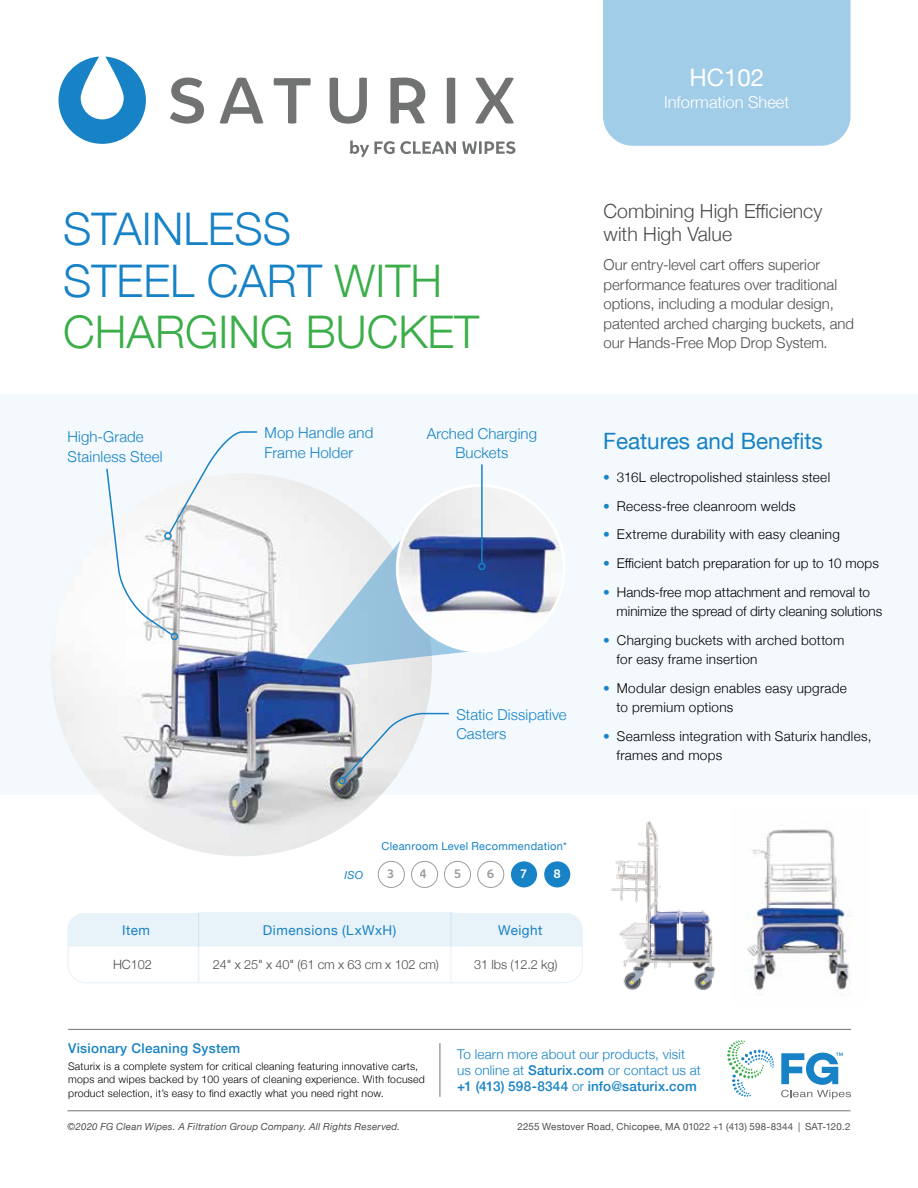
<style>
.page{position:relative;width:918px;height:1188px;background:#fff}
.page>*{position:absolute;margin:0;border:0;box-sizing:border-box;transform-origin:0 0}
.t1{font:300 45px/51.6px "Helvetica Neue";color:#1782c5}
.t2{font:24px "Helvetica Neue";color:#fff}
.t3{font:22.5px "Helvetica Neue";color:#1782c5}
.t4{font:300 19.5px/23.4px "Helvetica Neue";color:#4d4d4f}
.t5{font:300 16.5px "Helvetica Neue";color:#fff}
.t6{font:300 15px/19.5px "Helvetica Neue";letter-spacing:-.005em;color:#4d4d4f}
.t7{font:300 15px/19.5px "Helvetica Neue";letter-spacing:.005em;color:#1782c5}
.t8{font:300 13.5px/19.5px "Helvetica Neue";letter-spacing:.02em;color:#000}
.t9{font:300 13.5px/16.2px "Helvetica Neue";letter-spacing:.01em;color:#1782c5}
.t10{font:300 13.5px/19.5px "Helvetica Neue";color:#000}
.t11{font:13.5px "Helvetica Neue";letter-spacing:.035em;color:#1782c5}
.t12{font:500 13.5px "Helvetica Neue";letter-spacing:.02em;color:#1782c5}
.t13{font:300 12.75px "Helvetica Neue";letter-spacing:-.01em;color:#4d4d4f}
.t14{font:700 12.15px "Igna Sans";color:#707372}
.t15{font:700 12.15px "Igna Sans";color:#fff}
.t16{font:10.95px "Helvetica Neue";letter-spacing:.03em;color:#1782c5}
.t17{font:italic 10.95px "Helvetica Neue";color:#1782c5}
.t18{font:300 10.5px/13.5px "Helvetica Neue";letter-spacing:.02em;color:#000}
.t19{font:italic 9.75px "Helvetica Neue";letter-spacing:.025em;color:#4d4d4f}
.t20{font:9.75px "Helvetica Neue";letter-spacing:.02em;color:#4d4d4f}
.s1{color:#3bae49}
.s2{color:#1782c5}
.s3{font-weight:500}
</style>
<div class="page">
<hr style="left:68px;top:1110px;width:782px;height:1px;background:#707372">
<hr style="left:68px;top:1029px;width:783px;height:1px;background:#707372">
<svg style="left:727px;top:1040px;width:47px;height:57px"></svg>
<svg style="left:781px;top:1053px;width:70px;height:46px"></svg>
<div style="left:603px;top:0;width:248px;height:146px;background:#a2cde8"></div>
<svg style="left:58px;top:57px;width:88px;height:87px"></svg>
<svg style="left:170px;top:78px;width:34px;height:46px"></svg>
<svg style="left:220px;top:78px;width:43px;height:46px"></svg>
<svg style="left:274px;top:78px;width:37px;height:46px"></svg>
<svg style="left:330px;top:78px;width:37px;height:46px"></svg>
<svg style="left:390px;top:78px;width:35px;height:46px"></svg>
<svg style="left:447px;top:78px;width:8px;height:46px"></svg>
<svg style="left:475px;top:78px;width:39px;height:46px"></svg>
<svg style="left:350px;top:141px;width:106px;height:16px"></svg>
<svg style="left:462px;top:141px;width:53px;height:13px"></svg>
<hr style="left:440px;top:1043px;width:1px;height:54px;background:#707372">
<img style="left:611px;top:821px;width:105px;height:169px">
<div style="left:0;top:394px;width:918px;height:401px;background:#f3f9fc"></div>
<img style="left:51px;top:474px;width:381px;height:382px">
<svg style="left:297px;top:480px;width:268px;height:191px"></svg>
<div style="left:198px;top:913px;width:256px;height:34px;background:#e8f2f9"></div>
<svg style="left:67px;top:913px;width:131px;height:70px"></svg>
<div style="left:198px;top:945px;width:255px;height:38px;border:1px solid #e8f2f9"></div>
<svg style="left:450px;top:913px;width:133px;height:71px"></svg>
<hr style="left:450px;top:913px;width:1px;height:34px;background:#d1e6f3">
<hr style="left:198px;top:913px;width:1px;height:34px;background:#d1e6f3">
<div style="left:544px;top:861px;width:26px;height:26px;background:#1782c5;border-radius:50%"></div>
<div style="left:444px;top:861px;width:27px;height:27px;border:1px solid #707372;border-radius:50%"></div>
<div style="left:378px;top:861px;width:27px;height:27px;border:1px solid #707372;border-radius:50%"></div>
<div style="left:477px;top:861px;width:27px;height:27px;border:1px solid #707372;border-radius:50%"></div>
<div style="left:411px;top:861px;width:27px;height:27px;border:1px solid #707372;border-radius:50%"></div>
<div style="left:511px;top:861px;width:26px;height:26px;background:#1782c5;border-radius:50%"></div>
<div style="left:171px;top:633px;width:7px;height:7px;border:2px solid #1782c5;border-radius:50%"></div>
<svg style="left:342px;top:712px;width:107px;height:69px"></svg>
<div style="left:338px;top:777px;width:8px;height:8px;border:2px solid #1782c5;border-radius:50%"></div>
<hr style="left:481px;top:464px;width:2px;height:99px;background:#1782c5">
<div style="left:478px;top:563px;width:8px;height:7px;border:2px solid #1782c5;border-radius:50%"></div>
<svg style="left:105px;top:431px;width:154px;height:206px"></svg>
<div style="left:164px;top:532px;width:8px;height:8px;border:2px solid #1782c5;border-radius:50%"></div>
<img style="left:747px;top:829px;width:105px;height:167px">
<h2 class="t2" style="left:689px;top:60px;width:76px">HC102</h2>
<p class="t5" style="left:664px;top:89px;width:127px">Information Sheet</p>
<h1 class="t1" style="left:63px;top:200px;width:417px">STAINLESS<br>STEEL CART <span class="s1">WITH<br>CHARGING BUCKET</span></h1>
<h3 class="t4" style="left:604px;top:198px;width:220px">Combining High Efficiency with High Value</h3>
<p class="t6" style="left:604px;top:254px;width:252px">Our entry-level cart offers superior performance features over traditional options, including a modular design, patented arched charging buckets, and our Hands-Free Mop Drop System.</p>
<p class="t7" style="left:265px;top:422px;width:110px">Mop Handle and<br>Frame Holder</p>
<p class="t7" style="left:67px;top:426px;width:97px">High-Grade<br>Stainless Steel</p>
<p class="t7" style="left:427px;top:423px;width:112px;text-align:center">Arched Charging<br>Buckets</p>
<p class="t7" style="left:456px;top:704px;width:112px">Static Dissipative<br>Casters</p>
<p class="t16" style="left:381px;top:838px;width:187px">Cleanroom Level Recommendation*</p>
<p class="t17" style="left:344px;top:868px;width:20px">ISO</p>
<p class="t14" style="left:387px;top:866px;width:8px">3</p>
<p class="t14" style="left:420px;top:866px;width:9px">4</p>
<p class="t14" style="left:454px;top:866px;width:8px">5</p>
<p class="t14" style="left:487px;top:866px;width:9px">6</p>
<p class="t15" style="left:521px;top:866px;width:8px">7</p>
<p class="t15" style="left:554px;top:866px;width:9px">8</p>
<p class="t11" style="left:122px;top:920px;width:29px">Item</p>
<p class="t11" style="left:263px;top:920px;width:135px">Dimensions (LxWxH)</p>
<p class="t11" style="left:498px;top:920px;width:46px">Weight</p>
<p class="t13" style="left:113px;top:954px;width:40px">HC102</p>
<p class="t13" style="left:213px;top:954px;width:228px">24" x 25" x 40" (61 cm x 63 cm x 102 cm)</p>
<p class="t13" style="left:474px;top:954px;width:85px">31 lbs (12.2 kg)</p>
<h3 class="t3" style="left:603px;top:425px;width:221px">Features and Benefits</h3>
<p class="t8" style="left:603px;top:467px;width:229px"><span class="s2">•</span> 316L electropolished stainless steel</p>
<p class="t8" style="left:603px;top:495px;width:194px"><span class="s2">•</span> Recess-free cleanroom welds</p>
<p class="t8" style="left:603px;top:524px;width:238px"><span class="s2">•</span> Extreme durability with easy cleaning</p>
<p class="t8" style="left:603px;top:552px;width:277px"><span class="s2">•</span> Efficient batch preparation for up to 10 mops</p>
<p class="t10" style="left:617px;top:581px;width:267px;text-indent:-14px"><span class="s2">•</span> Hands-free mop attachment and removal to minimize the spread of dirty cleaning solutions</p>
<p class="t8" style="left:617px;top:629px;width:229px;text-indent:-14px"><span class="s2">•</span> Charging buckets with arched bottom for easy frame insertion</p>
<p class="t8" style="left:617px;top:677px;width:232px;text-indent:-14px"><span class="s2">•</span> Modular design enables easy upgrade to premium options</p>
<p class="t8" style="left:617px;top:725px;width:256px;text-indent:-14px"><span class="s2">•</span> Seamless integration with Saturix handles, frames and mops</p>
<p class="t12" style="left:68px;top:1038px;width:174px">Visionary Cleaning System</p>
<p class="t18" style="left:68px;top:1059px;width:358px">Saturix is a complete system for critical cleaning featuring innovative carts, mops and wipes backed by 100 years of cleaning experience. With focused product selection, it’s easy to find exactly what you need right now.</p>
<p class="t9" style="left:457px;top:1045px;width:245px">To learn more about our products, visit us online at <span class="s3">Saturix.com</span> or contact us at <span class="s3">+1 (413) 598-8344</span> or <span class="s3">info@saturix.com</span></p>
<p class="t19" style="left:68px;top:1119px;width:334px">©2020 FG Clean Wipes. A Filtration Group Company. All Rights Reserved.</p>
<p class="t20" style="left:518px;top:1119px;width:334px">2255 Westover Road, Chicopee, MA 01022 +1 (413) 598-8344 | SAT-120.2</p>
</div>
